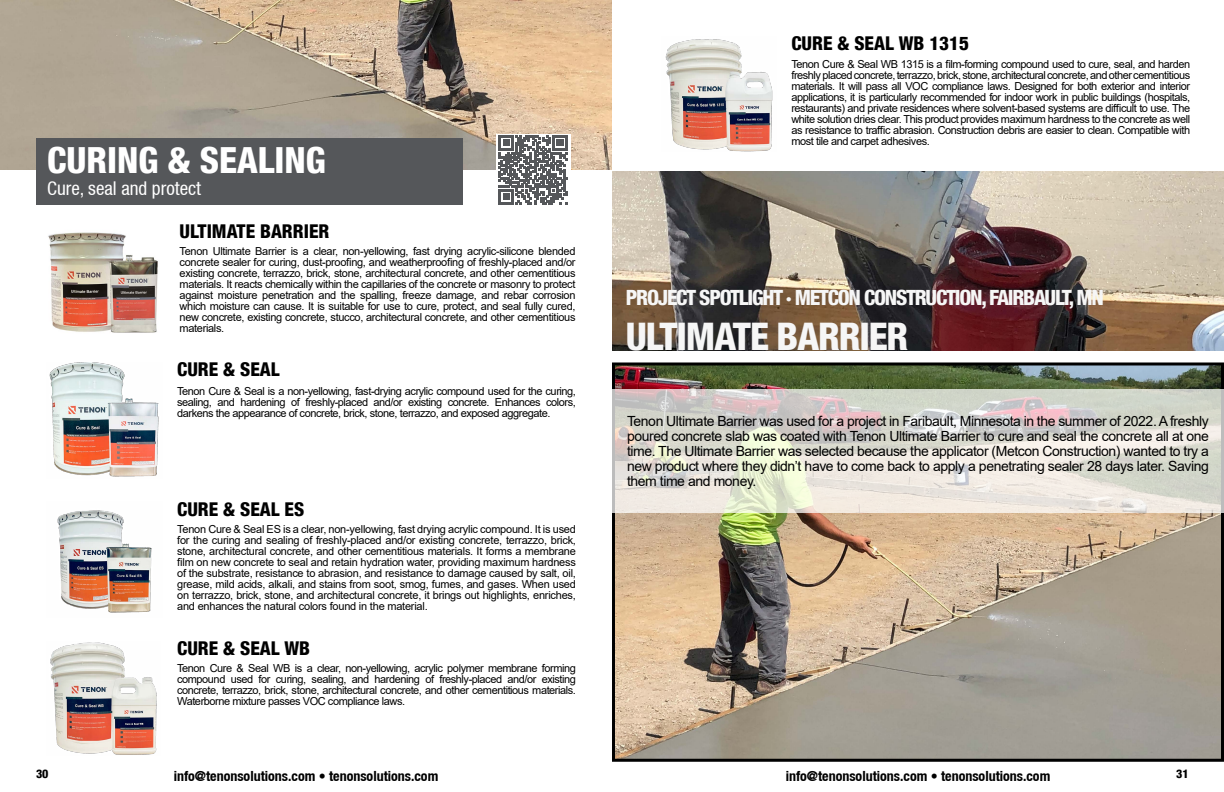
<style>
.page{position:relative;width:1224px;height:792px;background:#fff}
.page>*{position:absolute;margin:0;border:0;box-sizing:border-box;transform-origin:0 0}
.t1{font:800 condensed 38px "Helvetica 87";letter-spacing:-.03em;color:#f6f6f6}
.t2{font:800 condensed 36px "Helvetica 87";color:#fff}
.t3{font:800 condensed 21px "Helvetica 87";letter-spacing:-.06em;color:#f6f6f6}
.t4{font:800 condensed 19px "Helvetica 87";color:#000}
.t5{font:condensed 19px "Helvetica Neue LT";color:#fff}
.t6{font:14px/15px "Arial";letter-spacing:-.03em;color:#000;text-align:justify}
.t7{font:700 condensed 14px "Helvetica Neue LT";color:#000}
.t8{font:800 condensed 12px "Helvetica 87";color:#000}
.t9{font:11px/11px "Arial";letter-spacing:-.04em;color:#000;text-align:justify}
</style>
<div class="page">
<img style="left:0;top:0;width:612px;height:170px">
<div style="left:36px;top:138px;width:426px;height:66px;background:#55575a"></div>
<img style="left:50px;top:642px;width:107px;height:113px">
<img style="left:57px;top:510px;width:95px;height:103px">
<img style="left:49px;top:362px;width:110px;height:115px">
<img style="left:48px;top:232px;width:110px;height:101px">
<img style="left:612px;top:171px;width:612px;height:179px">
<img style="left:616px;top:366px;width:604px;height:392px">
<div style="left:612px;top:362px;width:612px;height:400px;border:3px solid #000"></div>
<svg style="left:612px;top:390px;width:612px;height:123px;background:#dfdcd4"></svg>
<img style="left:665px;top:39px;width:108px;height:113px">
<svg style="left:496px;top:134px;width:74px;height:71px"></svg>
<svg style="left:499px;top:136px;width:68px;height:68px"></svg>
<h2 class="t2" style="left:47px;top:138px;width:280px">CURING &amp; SEALING</h2>
<h3 class="t5" style="left:47px;top:177px;width:155px">Cure, seal and protect</h3>
<h3 class="t4" style="left:180px;top:219px;width:151px">ULTIMATE BARRIER</h3>
<p class="t9" style="left:180px;top:246px;width:397px">Tenon Ultimate Barrier is a clear, non-yellowing, fast drying acrylic-silicone blended concrete sealer for curing, dust-proofing, and weatherproofing of freshly-placed and/or existing concrete, terrazzo, brick, stone, architectural concrete, and other cementitious materials. It reacts chemically within the capillaries of the concrete or masonry to protect against moisture penetration and the spalling, freeze damage, and rebar corrosion which moisture can cause. It is suitable for use to cure, protect, and seal fully cured, new concrete, existing concrete, stucco, architectural concrete, and other cementitious materials.</p>
<h3 class="t4" style="left:177px;top:358px;width:104px">CURE &amp; SEAL</h3>
<p class="t9" style="left:177px;top:385px;width:400px">Tenon Cure &amp; Seal is a non-yellowing, fast-drying acrylic compound used for the curing, sealing, and hardening of freshly-placed and/or existing concrete. Enhances colors, darkens the appearance of concrete, brick, stone, terrazzo, and exposed aggregate.</p>
<h3 class="t4" style="left:177px;top:497px;width:129px">CURE &amp; SEAL ES</h3>
<p class="t9" style="left:177px;top:524px;width:400px">Tenon Cure &amp; Seal ES is a clear, non-yellowing, fast drying acrylic compound. It is used for the curing and sealing of freshly-placed and/or existing concrete, terrazzo, brick, stone, architectural concrete, and other cementitious materials. It forms a membrane film on new concrete to seal and retain hydration water, providing maximum hardness of the substrate, resistance to abrasion, and resistance to damage caused by salt, oil, grease, mild acids, alkali, and stains from soot, smog, fumes, and gases. When used on terrazzo, brick, stone, and architectural concrete, it brings out highlights, enriches, and enhances the natural colors found in the material.</p>
<h3 class="t4" style="left:177px;top:636px;width:135px">CURE &amp; SEAL WB</h3>
<p class="t9" style="left:177px;top:663px;width:400px">Tenon Cure &amp; Seal WB is a clear, non-yellowing, acrylic polymer membrane forming compound used for curing, sealing, and hardening of freshly-placed and/or existing concrete, terrazzo, brick, stone, architectural concrete, and other cementitious materials.<br>Waterborne mixture passes VOC compliance laws.</p>
<h3 class="t4" style="left:791px;top:32px;width:179px">CURE &amp; SEAL WB 1315</h3>
<p class="t9" style="left:791px;top:58px;width:400px">Tenon Cure &amp; Seal WB 1315 is a film-forming compound used to cure, seal, and harden freshly placed concrete, terrazzo, brick, stone, architectural concrete, and other cementitious materials. It will pass all VOC compliance laws. Designed for both exterior and interior applications, it is particularly recommended for indoor work in public buildings (hospitals, restaurants) and private residences where solvent-based systems are difficult to use. The white solution dries clear. This product provides maximum hardness to the concrete as well as resistance to traffic abrasion. Construction debris are easier to clean. Compatible with most tile and carpet adhesives.</p>
<h3 class="t3" style="left:626px;top:285px;width:480px">PROJECT SPOTLIGHT · METCON CONSTRUCTION, FAIRBAULT, MN</h3>
<h1 class="t1" style="left:626px;top:313px;width:284px">ULTIMATE BARRIER</h1>
<p class="t6" style="left:627px;top:414px;width:583px">Tenon Ultimate Barrier was used for a project in Faribault, Minnesota in the summer of 2022. A freshly poured concrete slab was coated with Tenon Ultimate Barrier to cure and seal the concrete all at one time. The Ultimate Barrier was selected because the applicator (Metcon Construction) wanted to try a new product where they didn’t have to come back to apply a penetrating sealer 28 days later. Saving them time and money.</p>
<p class="t8" style="left:36px;top:767px;width:14px">30</p>
<p class="t7" style="left:174px;top:768px;width:266px">info@tenonsolutions.com • tenonsolutions.com</p>
<p class="t7" style="left:786px;top:768px;width:266px">info@tenonsolutions.com • tenonsolutions.com</p>
<p class="t8" style="left:1176px;top:767px;width:14px">31</p>
</div>
